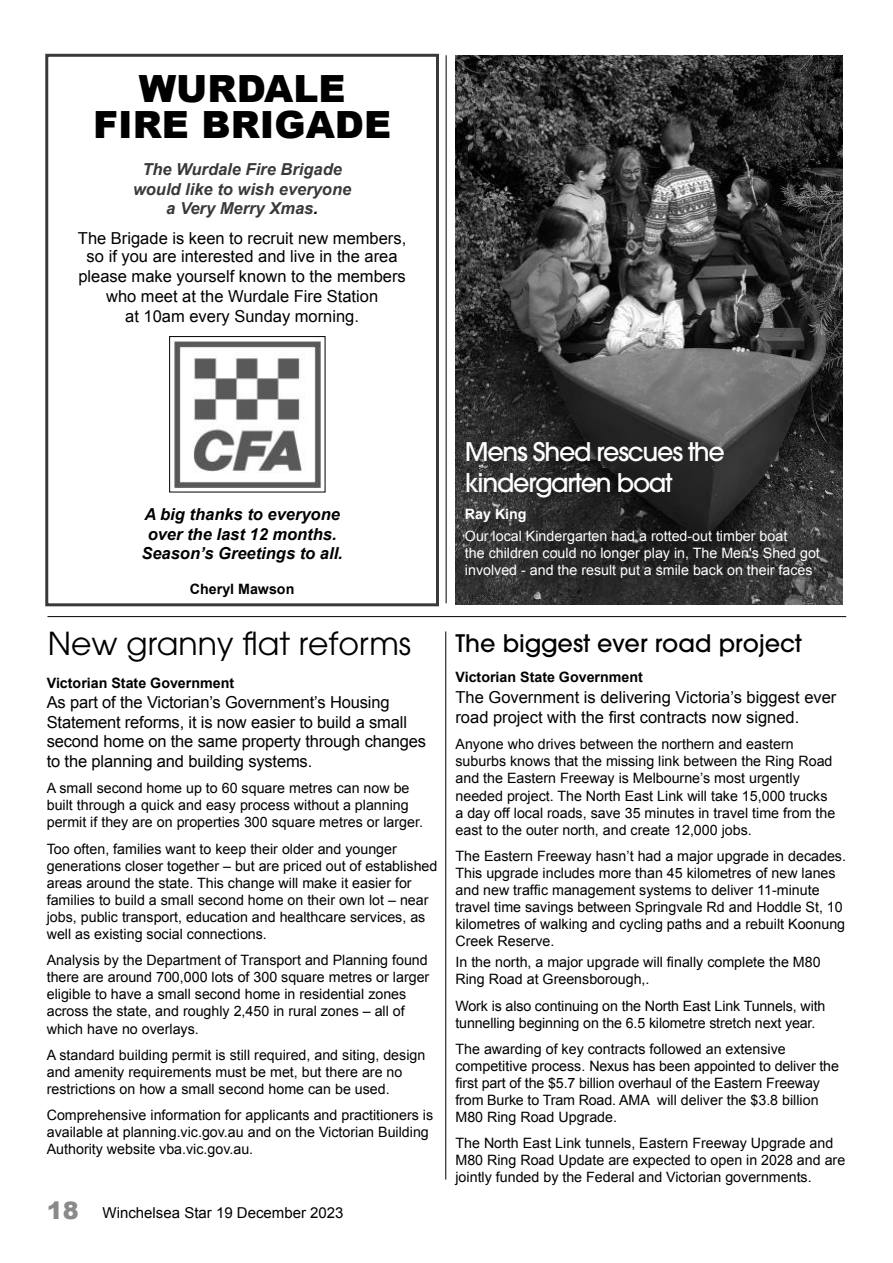
<style>
.page{position:relative;width:893px;height:1263px;background:#fff}
.page>*{position:absolute;margin:0;border:0;box-sizing:border-box;transform-origin:0 0}
.t1{font:900 37.5px/36px "Arial";color:#000;text-align:center}
.t2{font:31.5px "ITC Avant Garde Pro";color:#000}
.t3{font:500 25.5px/30.6px "ITC Avant Garde Pro";letter-spacing:-.05em;color:#fff}
.t4{font:500 24px "ITC Avant Garde Pro";color:#000}
.t5{font:900 24px "Arial";color:#8a8a8a}
.t6{font:16.5px/19.8px "Arial";color:#000}
.t7{font:italic 700 16.5px/19.8px "Arial";color:#000;text-align:center}
.t8{font:italic 700 16.5px/19.8px "Arial";color:#393939;text-align:center}
.t9{font:15px "Arial";color:#000}
.t10{font:14.25px/17.1px "Arial";color:#000}
.t11{font:14.25px/17.1px "Arial";color:#fff}
.t12{font:700 14.25px "Arial";color:#000}
.t13{font:700 14.25px "Arial";color:#fff}
.s1{color:#000}
</style>
<div class="page">
<hr style="left:47px;top:616px;width:799px;height:1px;background:#000">
<img style="left:455px;top:56px;width:388px;height:549px">
<hr style="left:446px;top:55px;width:1px;height:548px;background:#000">
<hr style="left:445px;top:631px;width:1px;height:548px;background:#000">
<div style="left:45px;top:54px;width:394px;height:552px;border:3px solid #393939"></div>
<img style="left:171px;top:341px;width:151px;height:148px">
<div style="left:169px;top:336px;width:156px;height:156px;border:1px solid #000"></div>
<h1 class="t1" style="left:93px;top:69px;width:299px">WURDALE<br>FIRE BRIGADE</h1>
<p class="t8" style="left:133px;top:160px;width:220px">The Wurdale Fire Brigade would like to wish everyone a Very Merry Xmas<span class="s1">.</span></p>
<p class="t6" style="left:78px;top:230px;width:330px;line-height:18px;text-align:center">The Brigade is keen to recruit new members, so if you are interested and live in the area</p>
<p class="t6" style="left:78px;top:267px;width:329px;text-align:center">please make yourself known to the members who meet at the Wurdale Fire Station<br>at 10am every Sunday morning.</p>
<p class="t7" style="left:141px;top:505px;width:203px">A big thanks to everyone over the last 12 months.<br>Season’s Greetings to all.</p>
<p class="t12" style="left:190px;top:579px;width:106px">Cheryl Mawson</p>
<h2 class="t2" style="left:48px;top:624px;width:365px">New granny flat reforms</h2>
<p class="t12" style="left:47px;top:673px;width:189px">Victorian State Government</p>
<p class="t6" style="left:47px;top:692px;width:381px">As part of the Victorian’s Government’s Housing Statement reforms, it is now easier to build a small second home on the same property through changes to the planning and building systems.</p>
<p class="t10" style="left:47px;top:780px;width:378px">A small second home up to 60 square metres can now be built through a quick and easy process without a planning permit if they are on properties 300 square metres or larger.</p>
<p class="t10" style="left:47px;top:840px;width:392px">Too often, families want to keep their older and younger generations closer together – but are priced out of established areas around the state. This change will make it easier for families to build a small second home on their own lot – near jobs, public transport, education and healthcare services, as well as existing social connections.</p>
<p class="t10" style="left:47px;top:952px;width:384px">Analysis by the Department of Transport and Planning found there are around 700,000 lots of 300 square metres or larger eligible to have a small second home in residential zones across the state, and roughly 2,450 in rural zones – all of which have no overlays.</p>
<p class="t10" style="left:47px;top:1046px;width:380px">A standard building permit is still required, and siting, design and amenity requirements must be met, but there are no restrictions on how a small second home can be used.</p>
<p class="t10" style="left:47px;top:1106px;width:388px">Comprehensive information for applicants and practitioners is available at planning.vic.gov.au and on the Victorian Building<br>Authority website vba.vic.gov.au.</p>
<h3 class="t5" style="left:47px;top:1193px;width:34px">18</h3>
<p class="t9" style="left:103px;top:1203px;width:242px">Winchelsea Star 19 December 2023</p>
<h3 class="t3" style="left:465px;top:436px;width:261px">Mens Shed rescues the kindergarten boat</h3>
<p class="t13" style="left:465px;top:504px;width:63px">Ray King</p>
<p class="t11" style="left:465px;top:527px;width:356px">Our local Kindergarten had a rotted-out timber boat<br>the children could no longer play in, The Men's Shed got involved - and the result put a smile back on their faces</p>
<h3 class="t4" style="left:455px;top:628px;width:348px">The biggest ever road project</h3>
<p class="t12" style="left:455px;top:668px;width:189px">Victorian State Government</p>
<p class="t6" style="left:455px;top:688px;width:382px">The Government is delivering Victoria’s biggest ever road project with the first contracts now signed.</p>
<p class="t10" style="left:455px;top:736px;width:381px">Anyone who drives between the northern and eastern suburbs knows that the missing link between the Ring Road and the Eastern Freeway is Melbourne’s most urgently needed project. The North East Link will take 15,000 trucks a day off local roads, save 35 minutes in travel time from the east to the outer north, and create 12,000 jobs.</p>
<p class="t10" style="left:455px;top:847px;width:392px">The Eastern Freeway hasn’t had a major upgrade in decades.<br>This upgrade includes more than 45 kilometres of new lanes and new traffic management systems to deliver 11-minute travel time savings between Springvale Rd and Hoddle St, 10 kilometres of walking and cycling paths and a rebuilt Koonung Creek Reserve.</p>
<p class="t10" style="left:455px;top:954px;width:367px">In the north, a major upgrade will finally complete the M80<br>Ring Road at Greensborough,.</p>
<p class="t10" style="left:455px;top:997px;width:371px">Work is also continuing on the North East Link Tunnels, with tunnelling beginning on the 6.5 kilometre stretch next year.</p>
<p class="t10" style="left:455px;top:1040px;width:385px">The awarding of key contracts followed an extensive competitive process. Nexus has been appointed to deliver the first part of the $5.7 billion overhaul of the Eastern Freeway from Burke to Tram Road. AMA will deliver the $3.8 billion M80 Ring Road Upgrade.</p>
<p class="t10" style="left:455px;top:1135px;width:391px">The North East Link tunnels, Eastern Freeway Upgrade and<br>M80 Ring Road Update are expected to open in 2028 and are jointly funded by the Federal and Victorian governments.</p>
</div>
